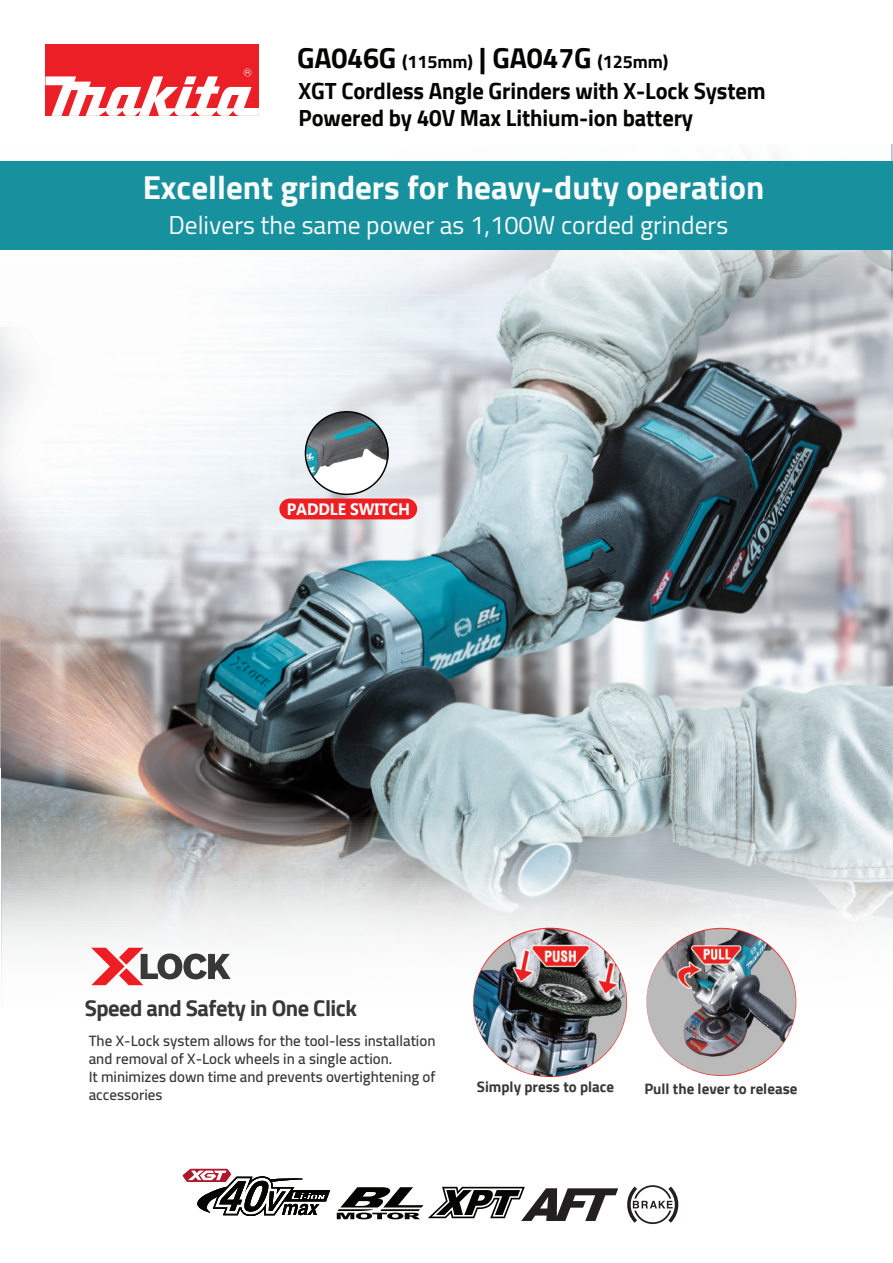
<style>
.page{position:relative;width:893px;height:1263px;background:#fff}
.page>*{position:absolute;margin:0;border:0;box-sizing:border-box;transform-origin:0 0}
.t1{font:700 33px "Cairo";color:#fafbfb}
.t2{font:25.5px "Cairo";color:#fafbfb}
.t3{font:700 23.25px/27px "Cairo";letter-spacing:-.005em;color:#040503}
.t4{font:700 22.5px "Cairo";letter-spacing:-.02em;color:#373837}
.t5{font:700 18px "Cairo";letter-spacing:-.005em;color:#040503}
.t6{font:700 16.5px "Gadugi";letter-spacing:-.005em;color:#fff;scale:.95 1}
.t7{font:600 15px/18px "Cairo";color:#373837}
.t8{font:700 15px "Cairo";color:#373837}
.s1{font-size:28.65px}
</style>
<div class="page">
<svg style="left:0;top:44px;width:891px;height:388px"></svg>
<img style="left:0;top:432px;width:892px;height:557px">
<div style="left:45px;top:45px;width:214px;height:71px;background:#ec1f26"></div>
<svg style="left:45px;top:68px;width:214px;height:48px"></svg>
<svg style="left:183px;top:1169px;width:147px;height:47px"></svg>
<svg style="left:337px;top:1187px;width:281px;height:34px"></svg>
<svg style="left:627px;top:1185px;width:52px;height:39px"></svg>
<div style="left:0;top:161px;width:893px;height:89px;background:#18919e"></div>
<svg style="left:91px;top:948px;width:140px;height:37px"></svg>
<img style="left:472px;top:928px;width:156px;height:150px">
<img style="left:645px;top:928px;width:152px;height:148px">
<img style="left:305px;top:412px;width:84px;height:82px">
<div style="left:305px;top:411px;width:84px;height:84px;border:2px solid #040503;border-radius:50%"></div>
<div style="left:279px;top:498px;width:138px;height:21px;background:#ee1f23;border-radius:10px"></div>
<p class="t5" style="left:297px;top:51px;width:373px"><span class="s1">GA046G</span> (115mm) <span class="s1">| GA047G</span> (125mm)</p>
<h3 class="t3" style="left:299px;top:78px;width:469px">XGT Cordless Angle Grinders with X-Lock System<br>Powered by 40V Max Lithium-ion battery</h3>
<h1 class="t1" style="left:143px;top:168px;width:623px">Excellent grinders for heavy-duty operation</h1>
<h2 class="t2" style="left:168px;top:204px;width:561px">Delivers the same power as 1,100W corded grinders</h2>
<p class="t6" style="left:287px;top:499px;width:131px">PADDLE SWITCH</p>
<h3 class="t4" style="left:85px;top:995px;width:274px">Speed and Safety in One Click</h3>
<p class="t7" style="left:89px;top:1032px;width:348px">The X-Lock system allows for the tool-less installation and removal of X-Lock wheels in a single action.<br>It minimizes down time and prevents overtightening of accessories</p>
<p class="t8" style="left:477px;top:1078px;width:139px">Simply press to place</p>
<p class="t8" style="left:644px;top:1079px;width:154px">Pull the lever to release</p>
</div>
